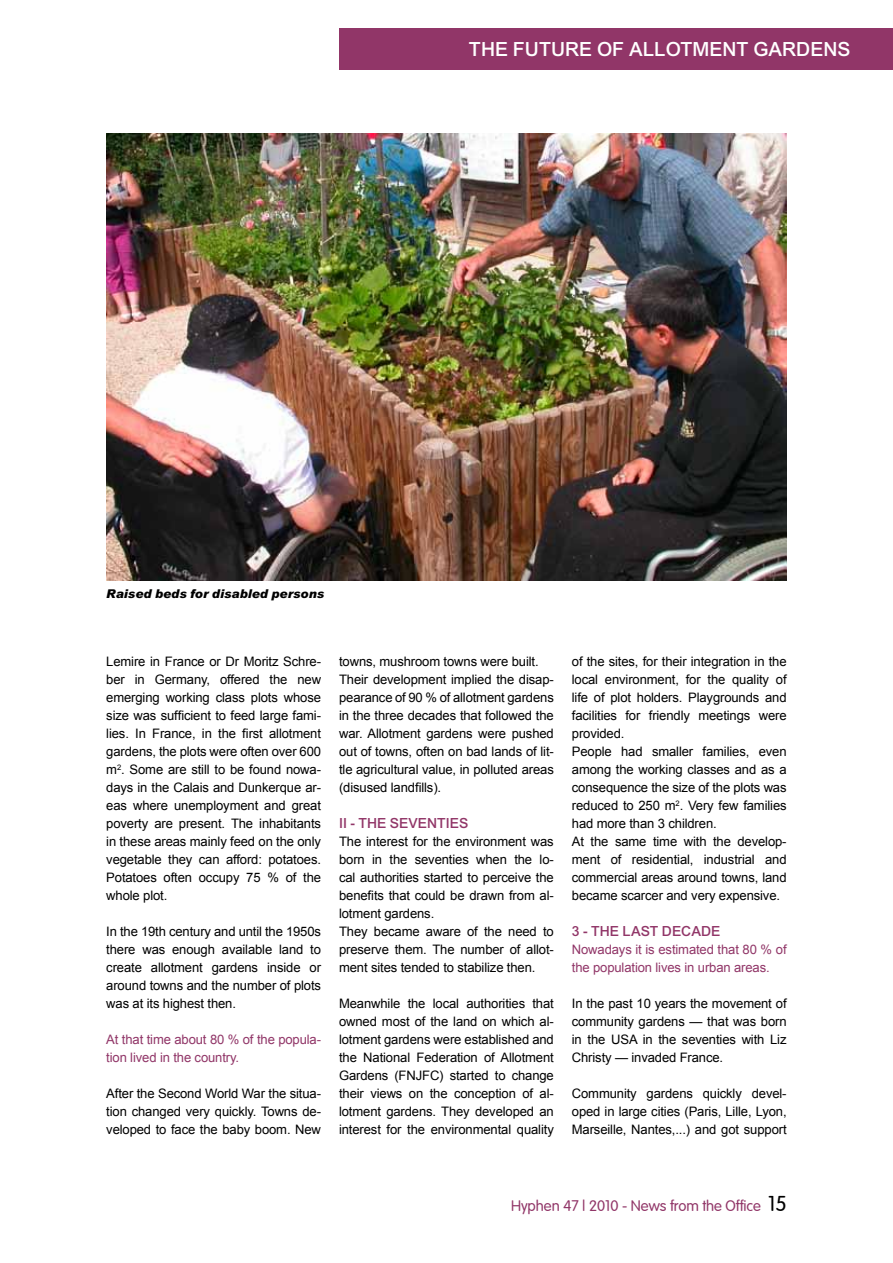
<style>
.page{position:relative;width:893px;height:1263px;background:#fff}
.page>*{position:absolute;margin:0;border:0;box-sizing:border-box;transform-origin:0 0}
.t1{font:21px "Arial Bld";color:#fff}
.t2{font:15px "Vogue Plain";color:#913668}
.t3{font:15px "Arial Bld";color:#913668}
.t4{font:13.05px/18px "Arial";letter-spacing:-.01em;color:#000;text-align:justify}
.t5{font:13.05px/18px "Arial";letter-spacing:-.01em;color:#913668}
.t6{font:13.05px "BA Rial Bld Itlic";color:#000}
.s1{font-size:21px;color:#000}
</style>
<div class="page">
<img style="left:106px;top:134px;width:681px;height:446px">
<div style="left:339px;top:28px;width:554px;height:42px;background:#913668"></div>
<h1 class="t1" style="left:469px;top:35px;width:39px">THEFUTU</h1>
<h1 class="t1" style="left:565px;top:35px;width:27px">R EOFALLOT</h1>
<h1 class="t1" style="left:692px;top:35px;width:30px">MENTGA</h1>
<h1 class="t1" style="left:782px;top:35px;width:28px">R DENS</h1>
<p class="t6" style="left:106px;top:585px;width:219px">Raised beds for disabled persons</p>
<p class="t4" style="left:106px;top:652px;width:216px">Lemire in France or Dr Moritz Schre&shy;ber in Germany, offered the new emerging working class plots whose size was sufficient to feed large fami&shy;lies. In France, in the first allotment gardens, the plots were often over 600 m<sup>2</sup>. Some are still to be found nowa&shy;days in the Calais and Dunkerque ar&shy;eas where unemployment and great poverty are present. The inhabitants in these areas mainly feed on the only vegetable they can afford: potatoes.<br>Potatoes often occupy 75 % of the whole plot.</p>
<p class="t4" style="left:106px;top:922px;width:216px">In the 19th century and until the 1950s there was enough available land to create allotment gardens inside or around towns and the number of plots was at its highest then.</p>
<p class="t5" style="left:106px;top:1030px;width:216px">At that time about 80 % of the popula&shy;tion lived in the country.</p>
<p class="t4" style="left:106px;top:1084px;width:216px">After the Second World War the situa&shy;tion changed very quickly. Towns de&shy;veloped to face the baby boom. New</p>
<p class="t4" style="left:339px;top:652px;width:216px;text-align:left">towns, mushroom towns were built.<br>Their development implied the disap&shy;pearance of 90 % of allotment gardens in the three decades that followed the war. Allotment gardens were pushed out of towns, often on bad lands of lit&shy;tle agricultural value, in polluted areas (disused landfills).</p>
<p class="t3" style="left:339px;top:813px;width:131px">II - THE SEVENTIES</p>
<p class="t4" style="left:339px;top:832px;width:216px;text-align:left">The interest for the environment was born in the seventies when the lo&shy;cal authorities started to perceive the benefits that could be drawn from al&shy;lotment gardens.<br>They became aware of the need to preserve them. The number of allot&shy;ment sites tended to stabilize then.</p>
<p class="t4" style="left:339px;top:994px;width:216px">Meanwhile the local authorities that owned most of the land on which al&shy;lotment gardens were established and the National Federation of Allotment Gardens (FNJFC) started to change their views on the conception of al&shy;lotment gardens. They developed an interest for the environmental quality</p>
<p class="t4" style="left:572px;top:652px;width:216px;text-align:left">of the sites, for their integration in the local environment, for the quality of life of plot holders. Playgrounds and facilities for friendly meetings were provided.<br>People had smaller families, even among the working classes and as a consequence the size of the plots was reduced to 250 m<sup>2</sup>. Very few families had more than 3 children.<br>At the same time with the develop&shy;ment of residential, industrial and commercial areas around towns, land became scarcer and very expensive.</p>
<p class="t3" style="left:572px;top:921px;width:150px">3 - THE LAST DECADE</p>
<p class="t5" style="left:572px;top:940px;width:216px">Nowadays it is estimated that 80 % of the population lives in urban areas.</p>
<p class="t4" style="left:572px;top:994px;width:216px">In the past 10 years the movement of community gardens — that was born in the USA in the seventies with Liz Christy — invaded France.</p>
<p class="t4" style="left:572px;top:1084px;width:216px">Community gardens quickly devel&shy;oped in large cities (Paris, Lille, Lyon, Marseille, Nantes,...) and got support</p>
<p class="t2" style="left:511px;top:1197px;width:277px">Hyphen 47 | 2010 - News from the Office <span class="s1">15</span></p>
</div>
